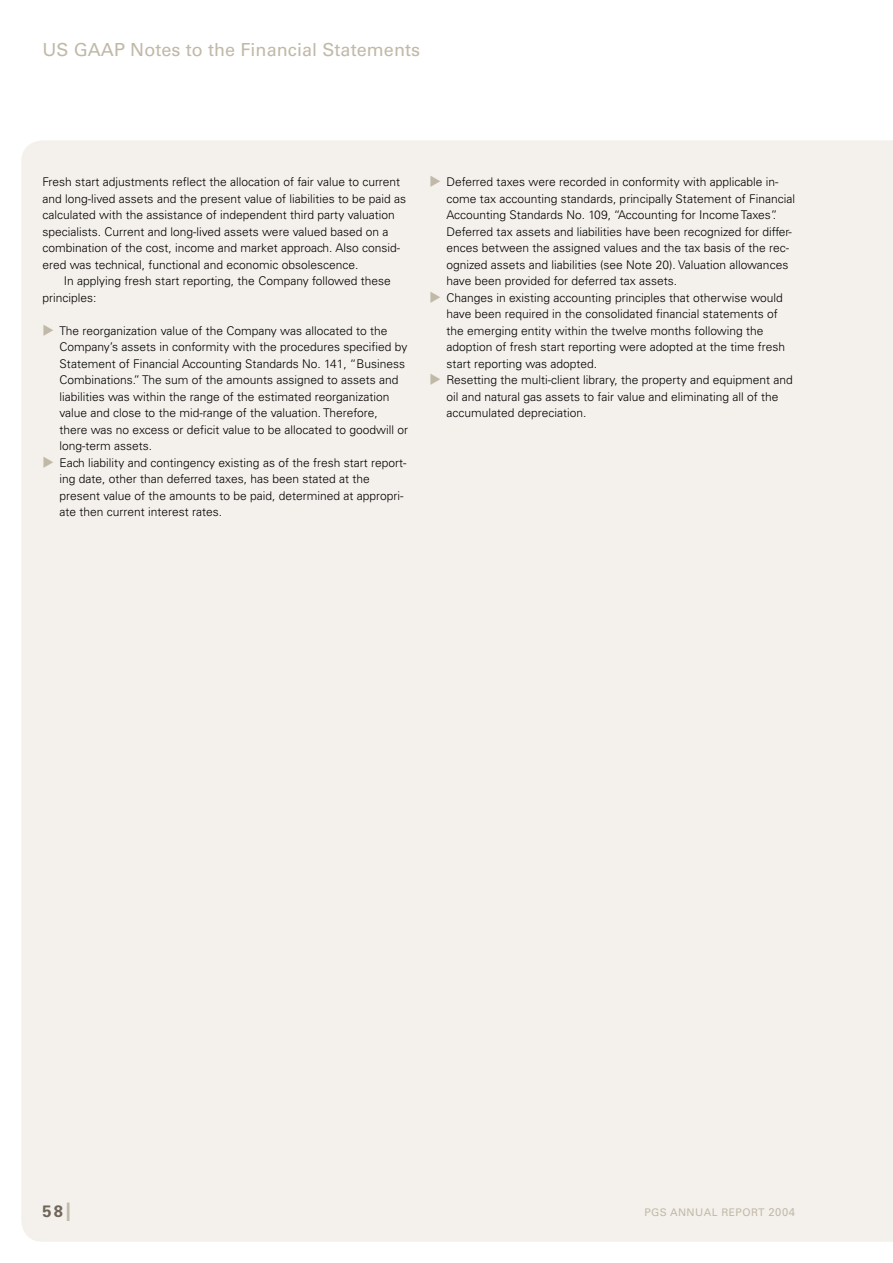
<style>
.page{position:relative;width:893px;height:1263px;background:#fff}
.page>*{position:absolute;margin:0;border:0;box-sizing:border-box;transform-origin:0 0}
.t1{font:18px "Univers LT";letter-spacing:.005em;color:#c1b9a8}
.t2{font:700 16.5px "Univers LT";color:#6f6559}
.t3{font:300 12px/16.5px "Univers LT";color:#000}
.t4{font:10.5px "Univers LT";letter-spacing:.04em;color:#c1b9a8}
.s1{color:#c1b9a8}
.s2{font-weight:400;font-size:25.5px;color:#c1b9a8}
.s3{font-size:11.25px}
</style>
<div class="page">
<div style="left:21px;top:140px;width:871px;height:1102px;background:#f4f1ec"></div>
<svg style="left:892px;top:140px;width:1px;height:1102px"></svg>
<h1 class="t1" style="left:43px;top:39px;width:379px">US GAAP Notes to the Financial Statements</h1>
<p class="t3" style="left:43px;top:174px;width:365px">Fresh start adjustments reflect the allocation of fair value to current and long-lived assets and the present value of liabilities to be paid as calculated with the assistance of independent third party valuation specialists. Current and long-lived assets were valued based on a combination of the cost, income and market approach. Also consid&shy;ered was technical, functional and economic obsolescence.</p>
<p class="t3" style="left:43px;top:273px;width:350px;text-indent:21px">In applying fresh start reporting, the Company followed these principles:</p>
<p class="t3" style="left:60px;top:322px;width:350px;text-indent:-17px"><span class="s1">◆</span> The reorganization value of the Company was allocated to the Company’s assets in conformity with the procedures specified by Statement of Financial Accounting Standards No. 141, “Business Combinations.” The sum of the amounts assigned to assets and liabilities was within the range of the estimated reorganization value and close to the mid-range of the valuation. Therefore, there was no excess or deficit value to be allocated to goodwill or long-term assets.</p>
<p class="t3" style="left:60px;top:454px;width:349px;text-indent:-17px"><span class="s1">◆</span> Each liability and contingency existing as of the fresh start report&shy;ing date, other than deferred taxes, has been stated at the present value of the amounts to be paid, determined at appropri&shy;ate then current interest rates.</p>
<p class="t3" style="left:446px;top:174px;width:350px;text-indent:-17px"><span class="s1">◆</span> Deferred taxes were recorded in conformity with applicable in&shy;come tax accounting standards, principally Statement of Financial Accounting Standards No. 109, “Accounting for Income Taxes”.<br>Deferred tax assets and liabilities have been recognized for differ&shy;ences between the assigned values and the tax basis of the rec&shy;ognized assets and liabilities (see Note 20). Valuation allowances have been provided for deferred tax assets.</p>
<p class="t3" style="left:446px;top:289px;width:340px;text-indent:-17px"><span class="s1">◆</span> Changes in existing accounting principles that otherwise would have been required in the consolidated financial statements of the emerging entity within the twelve months following the adoption of fresh start reporting were adopted at the time fresh start reporting was adopted.</p>
<p class="t3" style="left:446px;top:372px;width:348px;text-indent:-17px"><span class="s1">◆</span> Resetting the multi-client library, the property and equipment and oil and natural gas assets to fair value and eliminating all of the accumulated depreciation.</p>
<h2 class="t2" style="left:43px;top:1201px;width:31px">58<span class="s2">I</span></h2>
<p class="t4" style="left:644px;top:1205px;width:152px">PGS ANNUAL REPORT <span class="s3">2004</span></p>
</div>
